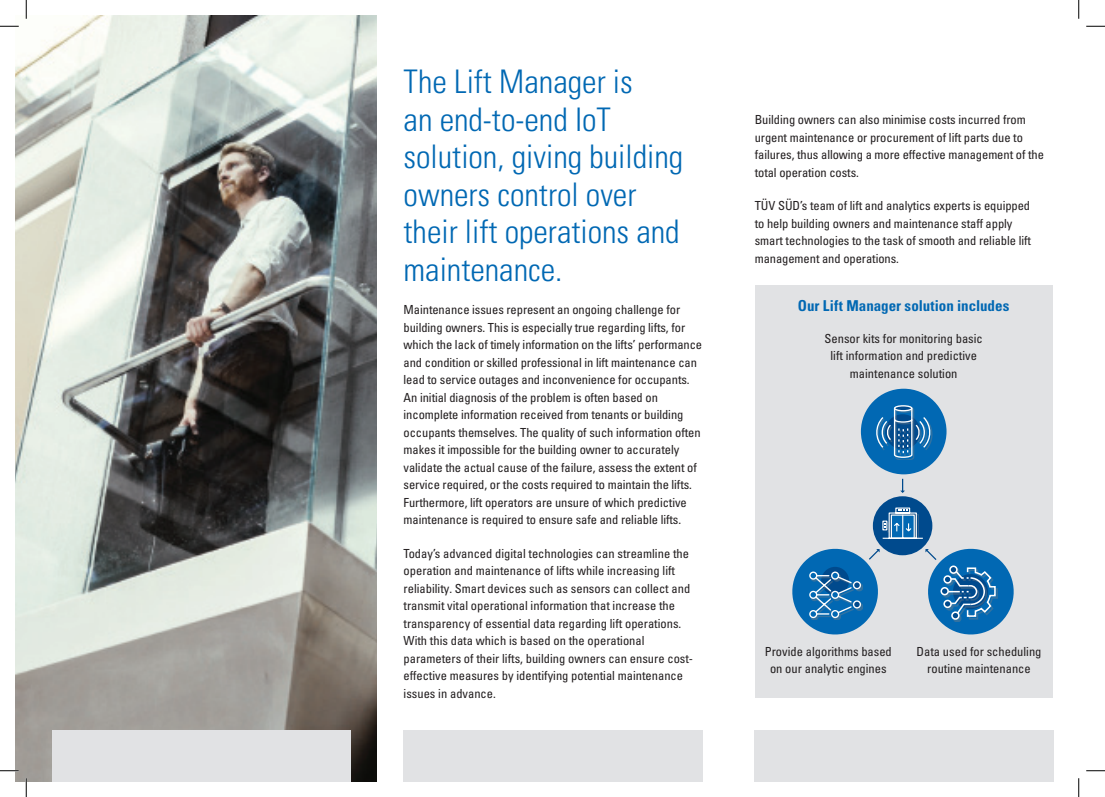
<style>
.page{position:relative;width:1105px;height:797px;background:#fff}
.page>*{position:absolute;margin:0;border:0;box-sizing:border-box;transform-origin:0 0}
.t1{font:32.5px/37.5px "Univers LTCYR 47 Light Cond";color:#0168b3}
.t2{font:15px "Univers LTCYR 67 Bold Cond";color:#0168b3}
._1st_body_copy_parag{font:condensed 12.5px/17.5px "Univers LTCYR 57";letter-spacing:-.005em;color:#231f20}
</style>
<div class="page">
<img style="left:16px;top:16px;width:361px;height:765px">
<div style="left:52px;top:729px;width:299px;height:52px;background:#e1e2e4"></div>
<div style="left:403px;top:729px;width:299px;height:52px;background:#e1e2e4"></div>
<div style="left:754px;top:729px;width:299px;height:52px;background:#e1e2e4"></div>
<div style="left:755px;top:285px;width:298px;height:413px;background:#e1e2e4"></div>
<div style="left:873px;top:496px;width:59px;height:59px;background:#004a8d;border-radius:50%"></div>
<div style="left:861px;top:389px;width:85px;height:85px;background:#0168b3;border-radius:50%"></div>
<div style="left:878px;top:407px;width:54px;height:53px;background:#808285;opacity:.4"></div>
<svg style="left:876px;top:407px;width:56px;height:51px"></svg>
<div style="left:894px;top:406px;width:18px;height:5px;background:#004a8d;border-radius:50%"></div>
<div style="left:894px;top:405px;width:18px;height:6px;border:1px solid #fff;border-radius:50%"></div>
<svg style="left:900px;top:479px;width:5px;height:14px"></svg>
<svg style="left:792px;top:507px;width:222px;height:128px"></svg>
<svg style="left:0;top:25px;width:19px;height:2px"></svg>
<svg style="left:1086px;top:25px;width:19px;height:2px"></svg>
<svg style="left:0;top:770px;width:19px;height:1px"></svg>
<svg style="left:1086px;top:770px;width:19px;height:1px"></svg>
<svg style="left:25px;top:0;width:2px;height:19px"></svg>
<svg style="left:25px;top:778px;width:2px;height:19px"></svg>
<svg style="left:1078px;top:0;width:1px;height:19px"></svg>
<svg style="left:1078px;top:778px;width:1px;height:19px"></svg>
<p class="t1" style="left:404px;top:61px;width:281px">The Lift Manager is<br>an end-to-end IoT solution, giving building owners control over their lift operations and maintenance.</p>
<p class="_1st_body_copy_parag" style="left:404px;top:301px;width:300px">Maintenance issues represent an ongoing challenge for building owners. This is especially true regarding lifts, for which the lack of timely information on the lifts’ performance and condition or skilled professional in lift maintenance can lead to service outages and inconvenience for occupants.<br>An initial diagnosis of the problem is often based on incomplete information received from tenants or building occupants themselves. The quality of such information often makes it impossible for the building owner to accurately validate the actual cause of the failure, assess the extent of service required, or the costs required to maintain the lifts.<br>Furthermore, lift operators are unsure of which predictive maintenance is required to ensure safe and reliable lifts.</p>
<p class="_1st_body_copy_parag" style="left:404px;top:544px;width:291px">Today’s advanced digital technologies can streamline the operation and maintenance of lifts while increasing lift reliability. Smart devices such as sensors can collect and transmit vital operational information that increase the transparency of essential data regarding lift operations.<br>With this data which is based on the operational parameters of their lifts, building owners can ensure cost&shy;effective measures by identifying potential maintenance issues in advance.</p>
<p class="_1st_body_copy_parag" style="left:755px;top:111px;width:291px">Building owners can also minimise costs incurred from urgent maintenance or procurement of lift parts due to failures, thus allowing a more effective management of the total operation costs.</p>
<p class="_1st_body_copy_parag" style="left:755px;top:197px;width:278px">TÜV SÜD’s team of lift and analytics experts is equipped to help building owners and maintenance staff apply smart technologies to the task of smooth and reliable lift management and operations.</p>
<p class="t2" style="left:798px;top:296px;width:213px">Our Lift Manager solution includes</p>
<p class="_1st_body_copy_parag" style="left:824px;top:329px;width:160px;text-align:center">Sensor kits for monitoring basic lift information and predictive maintenance solution</p>
<p class="_1st_body_copy_parag" style="left:765px;top:642px;width:129px;text-align:center">Provide algorithms based on our analytic engines</p>
<p class="_1st_body_copy_parag" style="left:916px;top:642px;width:126px;text-align:center">Data used for scheduling routine maintenance</p>
</div>
